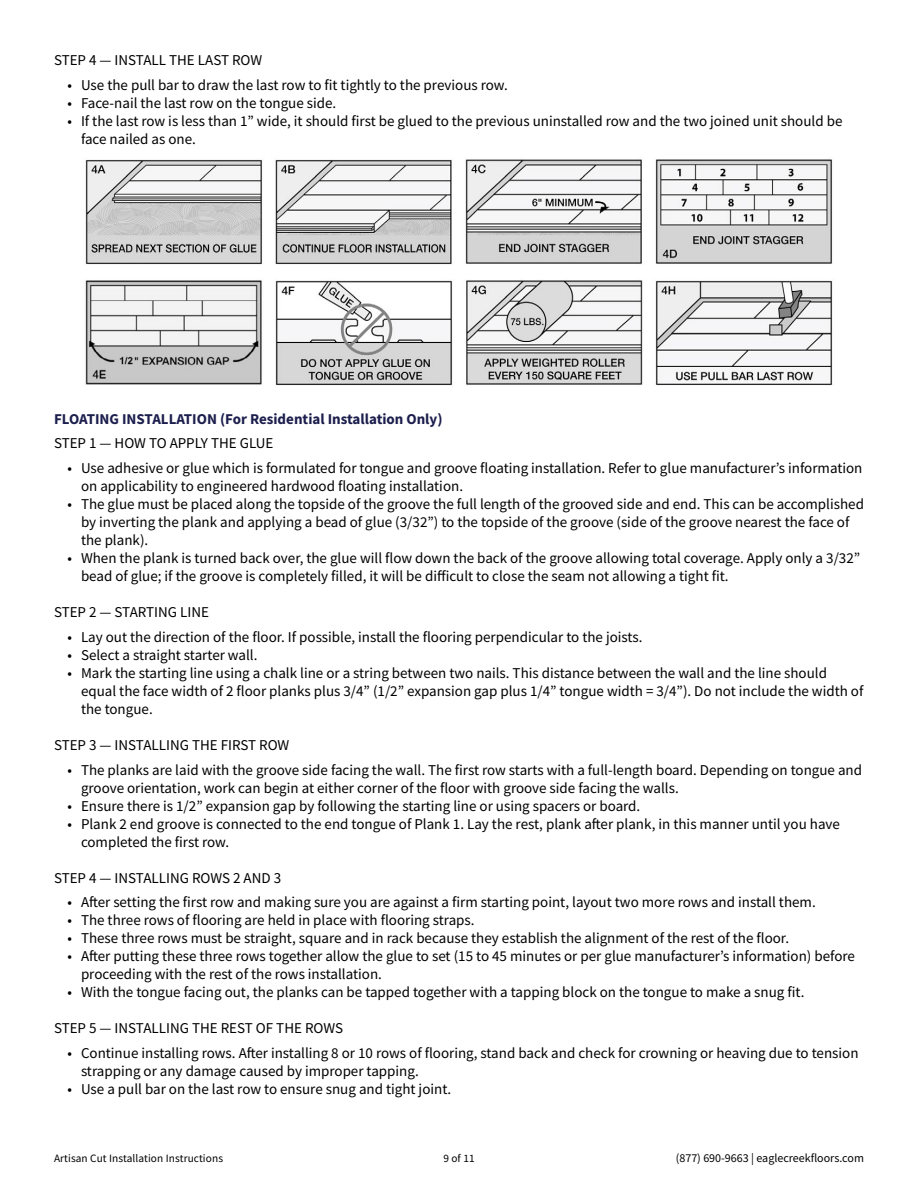
<style>
.page{position:relative;width:918px;height:1188px;background:#fff}
.page>*{position:absolute;margin:0;border:0;box-sizing:border-box;transform-origin:0 0}
.t1{font:15px/18px "Source Sans Pro";color:#000}
.t2{font:700 15px "Source Sans Pro";color:#1c1e4d}
.t3{font:12px "Source Sans Pro";color:#000}
.t4{font:11.25px "Source Sans Pro";letter-spacing:.01em;color:#000}
</style>
<div class="page">
<img style="left:85px;top:159px;width:177px;height:106px">
<img style="left:275px;top:159px;width:177px;height:106px">
<img style="left:465px;top:159px;width:177px;height:105px">
<img style="left:655px;top:159px;width:178px;height:105px">
<img style="left:85px;top:280px;width:177px;height:105px">
<img style="left:275px;top:280px;width:178px;height:106px">
<img style="left:466px;top:280px;width:177px;height:105px">
<img style="left:655px;top:280px;width:178px;height:106px">
<p class="t1" style="left:54px;top:51px;width:210px">STEP 4 — INSTALL THE LAST ROW</p>
<p class="t1" style="left:68px;top:76px;width:442px">• Use the pull bar to draw the last row to fit tightly to the previous row.</p>
<p class="t1" style="left:68px;top:94px;width:270px">• Face-nail the last row on the tongue side.</p>
<p class="t1" style="left:81px;top:112px;width:763px;text-indent:-14px">• If the last row is less than 1” wide, it should first be glued to the previous uninstalled row and the two joined unit should be face nailed as one.</p>
<p class="t2" style="left:54px;top:408px;width:390px">FLOATING INSTALLATION (For Residential Installation Only)</p>
<p class="t1" style="left:54px;top:434px;width:221px">STEP 1 — HOW TO APPLY THE GLUE</p>
<p class="t1" style="left:81px;top:459px;width:783px;text-indent:-14px">• Use adhesive or glue which is formulated for tongue and groove floating installation. Refer to glue manufacturer’s information on applicability to engineered hardwood floating installation.</p>
<p class="t1" style="left:81px;top:495px;width:784px;text-indent:-14px">• The glue must be placed along the topside of the groove the full length of the grooved side and end. This can be accomplished by inverting the plank and applying a bead of glue (3/32”) to the topside of the groove (side of the groove nearest the face of the plank).</p>
<p class="t1" style="left:81px;top:549px;width:781px;text-indent:-14px">• When the plank is turned back over, the glue will flow down the back of the groove allowing total coverage. Apply only a 3/32” bead of glue; if the groove is completely filled, it will be difficult to close the seam not allowing a tight fit.</p>
<p class="t1" style="left:54px;top:603px;width:157px">STEP 2 — STARTING LINE</p>
<p class="t1" style="left:68px;top:628px;width:577px">• Lay out the direction of the floor. If possible, install the flooring perpendicular to the joists.</p>
<p class="t1" style="left:68px;top:646px;width:192px">• Select a straight starter wall.</p>
<p class="t1" style="left:81px;top:664px;width:784px;text-indent:-14px">• Mark the starting line using a chalk line or a string between two nails. This distance between the wall and the line should equal the face width of 2 floor planks plus 3/4” (1/2” expansion gap plus 1/4” tongue width = 3/4”). Do not include the width of the tongue.</p>
<p class="t1" style="left:54px;top:736px;width:237px">STEP 3 — INSTALLING THE FIRST ROW</p>
<p class="t1" style="left:81px;top:761px;width:783px;text-indent:-14px">• The planks are laid with the groove side facing the wall. The first row starts with a full-length board. Depending on tongue and groove orientation, work can begin at either corner of the floor with groove side facing the walls.</p>
<p class="t1" style="left:68px;top:797px;width:574px">• Ensure there is 1/2” expansion gap by following the starting line or using spacers or board.</p>
<p class="t1" style="left:81px;top:815px;width:760px;text-indent:-14px">• Plank 2 end groove is connected to the end tongue of Plank 1. Lay the rest, plank after plank, in this manner until you have completed the first row.</p>
<p class="t1" style="left:54px;top:869px;width:229px">STEP 4 — INSTALLING ROWS 2 AND 3</p>
<p class="t1" style="left:68px;top:893px;width:750px">• After setting the first row and making sure you are against a firm starting point, layout two more rows and install them.</p>
<p class="t1" style="left:68px;top:911px;width:409px">• The three rows of flooring are held in place with flooring straps.</p>
<p class="t1" style="left:68px;top:929px;width:723px">• These three rows must be straight, square and in rack because they establish the alignment of the rest of the floor.</p>
<p class="t1" style="left:81px;top:947px;width:776px;text-indent:-14px">• After putting these three rows together allow the glue to set (15 to 45 minutes or per glue manufacturer’s information) before proceeding with the rest of the rows installation.</p>
<p class="t1" style="left:68px;top:983px;width:738px">• With the tongue facing out, the planks can be tapped together with a tapping block on the tongue to make a snug fit.</p>
<p class="t1" style="left:54px;top:1019px;width:291px">STEP 5 — INSTALLING THE REST OF THE ROWS</p>
<p class="t1" style="left:81px;top:1044px;width:779px;text-indent:-14px">• Continue installing rows. After installing 8 or 10 rows of flooring, stand back and check for crowning or heaving due to tension strapping or any damage caused by improper tapping.</p>
<p class="t1" style="left:68px;top:1080px;width:385px">• Use a pull bar on the last row to ensure snug and tight joint.</p>
<p class="t4" style="left:54px;top:1151px;width:171px">Artisan Cut Installation Instructions</p>
<p class="t4" style="left:443px;top:1151px;width:33px">9 of 11</p>
<p class="t3" style="left:676px;top:1151px;width:190px">(877) 690-9663 | eaglecreekfloors.com</p>
</div>
